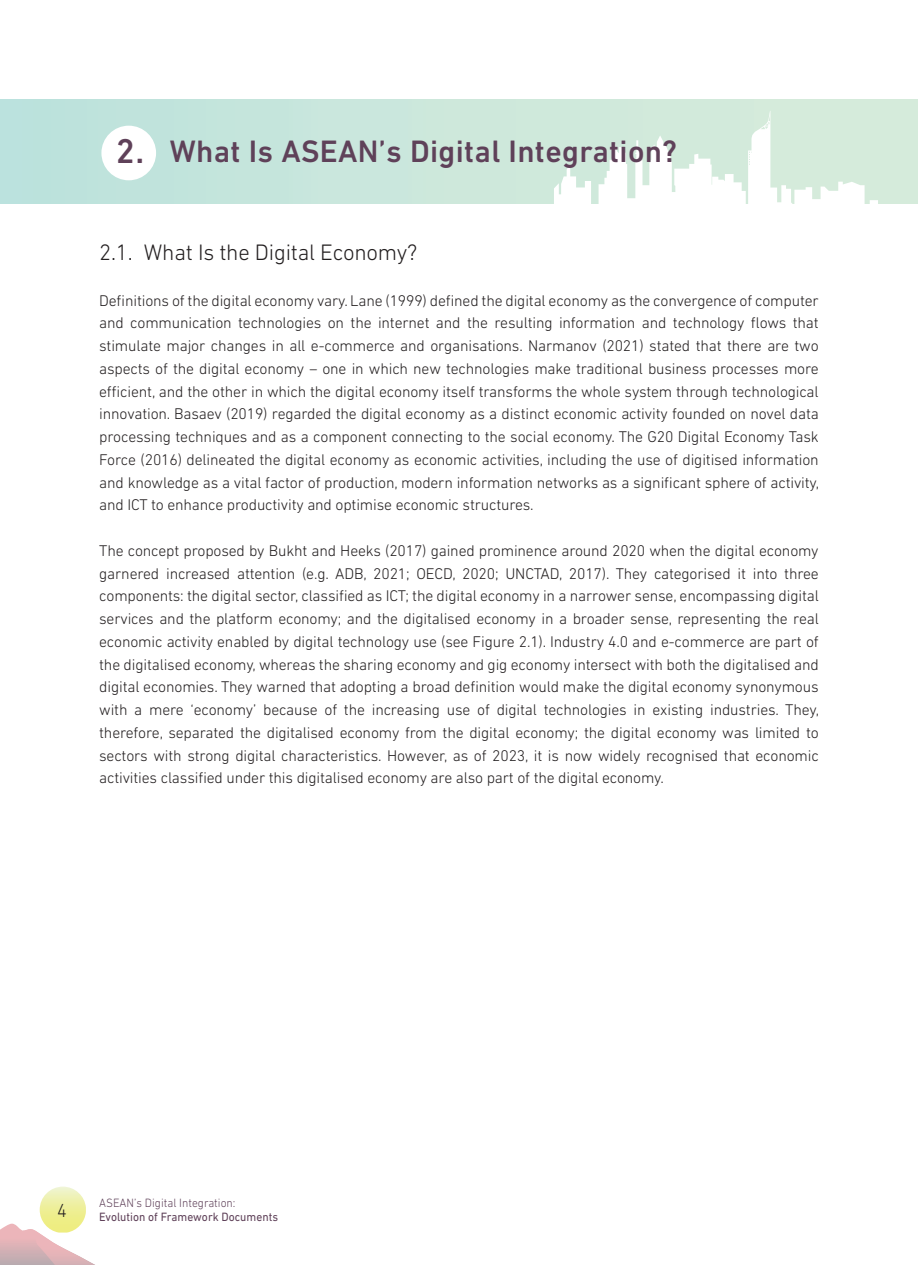
<style>
.page{position:relative;width:918px;height:1265px;background:#fff}
.page>*{position:absolute;margin:0;border:0;box-sizing:border-box;transform-origin:0 0}
.Chapter-OldPeop2{font:500 35px "DIN Next LT Pro";color:#5f4159}
.Chapter-OldPeop2-2{font:500 31.5px "DIN Next LT Pro";letter-spacing:.01em;color:#5f4159}
.Body_Text-OldPeop2nd{font:300 22.75px "DIN Next LT Pro";letter-spacing:-.01em;color:#231f20}
.t1{font:300 19.25px "DIN Next LT Pro";color:#231f20;scale:.95 1}
.Body_Text-OldPeop2nd-2{font:300 15.75px/22.8px "DIN Next LT Pro";letter-spacing:-.01em;color:#231f20;text-align:justify}
.t2{font:12.25px "DIN Next LT Pro";color:#5f4159;scale:.95 1}
.t3{font:300 12.25px "DIN Next LT Pro";color:#5f4159;scale:.95 1}
</style>
<div class="page">
<div style="left:0;top:99px;width:918px;height:104px;background:linear-gradient(to right,#bde2dd,#d9ecdb)"></div>
<div style="left:101px;top:126px;width:55px;height:54px;background:#fff;border-radius:50%"></div>
<svg style="left:518px;top:111px;width:360px;height:93px"></svg>
<svg style="left:0;top:1187px;width:95px;height:78px"></svg>
<p class="Chapter-OldPeop2" style="left:116px;top:131px;width:30px">2.</p>
<p class="Chapter-OldPeop2-2" style="left:170px;top:133px;width:509px">What Is ASEAN’s Digital Integration?</p>
<p class="Body_Text-OldPeop2nd" style="left:99px;top:239px;width:320px">2.1. What Is the Digital Economy?</p>
<p class="Body_Text-OldPeop2nd-2" style="left:99px;top:289px;width:721px">Definitions of the digital economy vary. Lane (1999) defined the digital economy as the convergence of computer and communication technologies on the internet and the resulting information and technology flows that stimulate major changes in all e-commerce and organisations. Narmanov (2021) stated that there are two aspects of the digital economy – one in which new technologies make traditional business processes more efficient, and the other in which the digital economy itself transforms the whole system through technological innovation. Basaev (2019) regarded the digital economy as a distinct economic activity founded on novel data processing techniques and as a component connecting to the social economy. The G20 Digital Economy Task Force (2016) delineated the digital economy as economic activities, including the use of digitised information and knowledge as a vital factor of production, modern information networks as a significant sphere of activity, and ICT to enhance productivity and optimise economic structures.</p>
<p class="Body_Text-OldPeop2nd-2" style="left:99px;top:539px;width:721px">The concept proposed by Bukht and Heeks (2017) gained prominence around 2020 when the digital economy garnered increased attention (e.g. ADB, 2021; OECD, 2020; UNCTAD, 2017). They categorised it into three components: the digital sector, classified as ICT; the digital economy in a narrower sense, encompassing digital services and the platform economy; and the digitalised economy in a broader sense, representing the real economic activity enabled by digital technology use (see Figure 2.1). Industry 4.0 and e-commerce are part of the digitalised economy, whereas the sharing economy and gig economy intersect with both the digitalised and digital economies. They warned that adopting a broad definition would make the digital economy synonymous with a mere ‘economy’ because of the increasing use of digital technologies in existing industries. They, therefore, separated the digitalised economy from the digital economy; the digital economy was limited to sectors with strong digital characteristics. However, as of 2023, it is now widely recognised that economic activities classified under this digitalised economy are also part of the digital economy.</p>
<p class="t1" style="left:57px;top:1199px;width:12px">4</p>
<p class="t3" style="left:99px;top:1196px;width:145px">ASEAN’s Digital Integration:</p>
<p class="t2" style="left:99px;top:1210px;width:190px">Evolution of Framework Documents</p>
</div>
